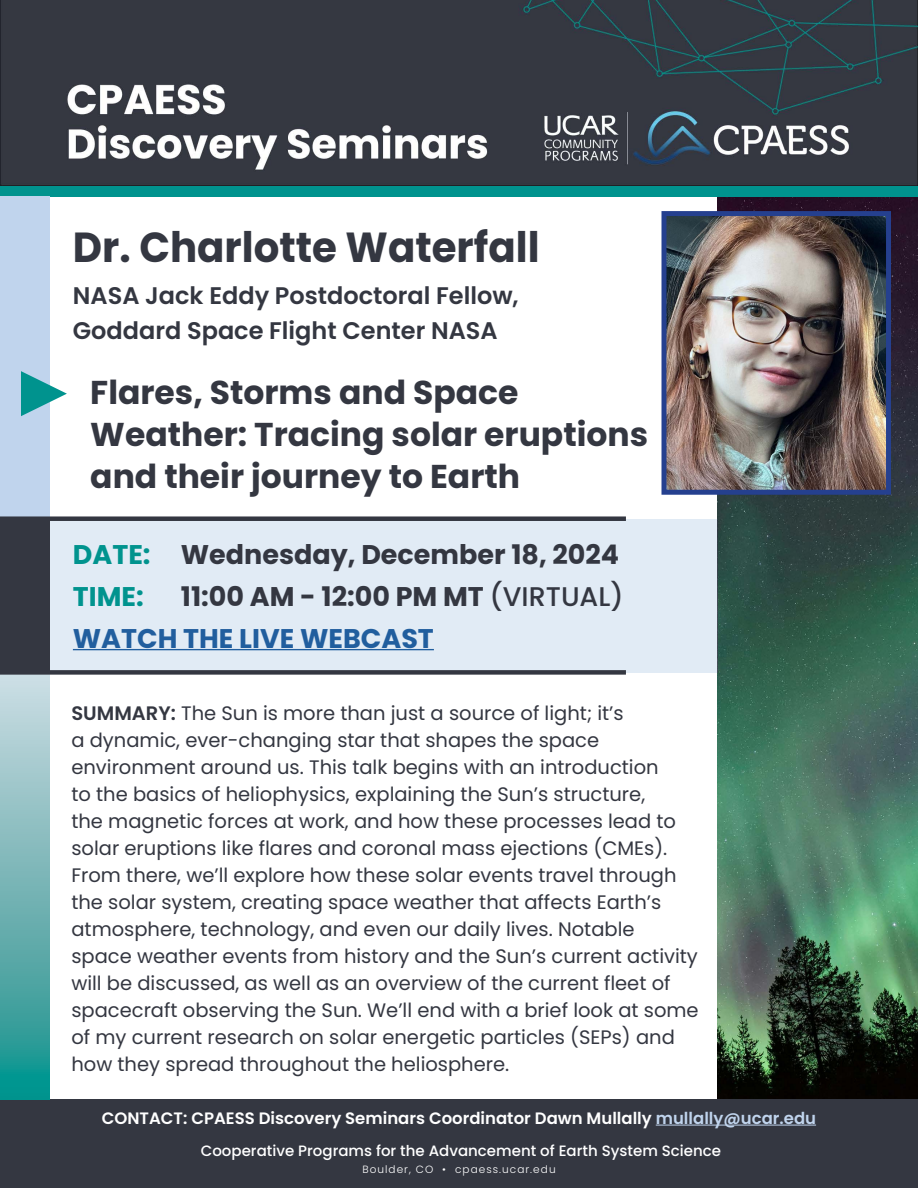
<style>
.page{position:relative;width:918px;height:1188px;background:#fff}
.page>*{position:absolute;margin:0;border:0;box-sizing:border-box;transform-origin:0 0}
.t1{font:700 42px "Poppins";color:#343741;scale:.96 1}
.t2{font:700 33px/42px "Poppins";color:#343741}
.t3{font:700 27px/42px "Poppins";color:#215e9e}
.t4{font:700 27px/42px "Poppins";color:#343741}
.t5{font:600 24px/34.5px "Poppins";color:#343741}
.t6{font:19.5px/27px "Poppins";color:#343741}
.t7{font:600 16.5px "Poppins";color:#fff}
.t8{font:500 15px "Poppins";color:#fff}
.t9{font:300 10.5px "Poppins";letter-spacing:.1em;color:#fff}
.s1{color:#00938e}
.s2{color:#343741}
.s3{font-weight:500;color:#343741}
.s4{font-weight:600}
.s5{color:#c0d4ed}
</style>
<div class="page">
<img style="left:717px;top:197px;width:201px;height:902px">
<div style="left:0;top:1099px;width:918px;height:89px;background:#343741"></div>
<svg style="left:0;top:675px;width:50px;height:424px;background:#72b5b6"></svg>
<div style="left:0;top:0;width:918px;height:197px;background:#00938e"></div>
<img style="left:0;top:0;width:918px;height:186px">
<div style="left:0;top:519px;width:717px;height:153px;background:#e1ebf5"></div>
<div style="left:0;top:197px;width:50px;height:431px;background:#c0d4ed"></div>
<img style="left:668px;top:217px;width:217px;height:272px">
<div style="left:662px;top:211px;width:229px;height:284px;border:5px solid #25408f"></div>
<div style="left:0;top:519px;width:50px;height:153px;background:#343741"></div>
<div style="left:0;top:670px;width:626px;height:5px;background:#343741"></div>
<div style="left:0;top:516px;width:626px;height:5px;background:#343741"></div>
<hr style="left:73px;top:649px;width:361px;height:1px;background:#215e9e">
<svg style="left:21px;top:371px;width:46px;height:45px"></svg>
<hr style="left:656px;top:1125px;width:160px;height:1px;background:#c0d4ed">
<h1 class="t1" style="left:73px;top:223px;width:488px">Dr. Charlotte Waterfall</h1>
<p class="t5" style="left:73px;top:279px;width:447px">NASA Jack Eddy Postdoctoral Fellow,<br>Goddard Space Flight Center NASA</p>
<h2 class="t2" style="left:90px;top:372px;width:559px">Flares, Storms and Space<br>Weather: Tracing solar eruptions and their journey to Earth</h2>
<h3 class="t4" style="left:73px;top:533px;width:548px"><span class="s1">DATE:</span> Wednesday, December 18, 2024<br><span class="s1">TIME:</span></h3>
<h3 class="t3" style="left:73px;top:575px;width:552px;text-indent:108px"><span class="s2">11:00 AM - 12:00 PM MT</span> <span class="s3">(VIRTUAL)<br></span>WATCH THE LIVE WEBCAST</h3>
<p class="t6" style="left:71px;top:700px;width:629px"><span class="s4">SUMMARY:</span> The Sun is more than just a source of light; it’s<br>a dynamic, ever-changing star that shapes the space environment around us. This talk begins with an introduction<br>to the basics of heliophysics, explaining the Sun’s structure,<br>the magnetic forces at work, and how these processes lead to solar eruptions like flares and coronal mass ejections (CMEs).<br>From there, we’ll explore how these solar events travel through the solar system, creating space weather that affects Earth’s atmosphere, technology, and even our daily lives. Notable space weather events from history and the Sun’s current activity will be discussed, as well as an overview of the current fleet of spacecraft observing the Sun. We’ll end with a brief look at some of my current research on solar energetic particles (SEPs) and how they spread throughout the heliosphere.</p>
<p class="t7" style="left:102px;top:1108px;width:716px">CONTACT: CPAESS Discovery Seminars Coordinator Dawn Mullally <span class="s5">mullally@ucar.edu</span></p>
<p class="t8" style="left:201px;top:1142px;width:522px">Cooperative Programs for the Advancement of Earth System Science</p>
<p class="t9" style="left:362px;top:1163px;width:195px">Boulder, CO • cpaess.ucar.edu</p>
</div>
